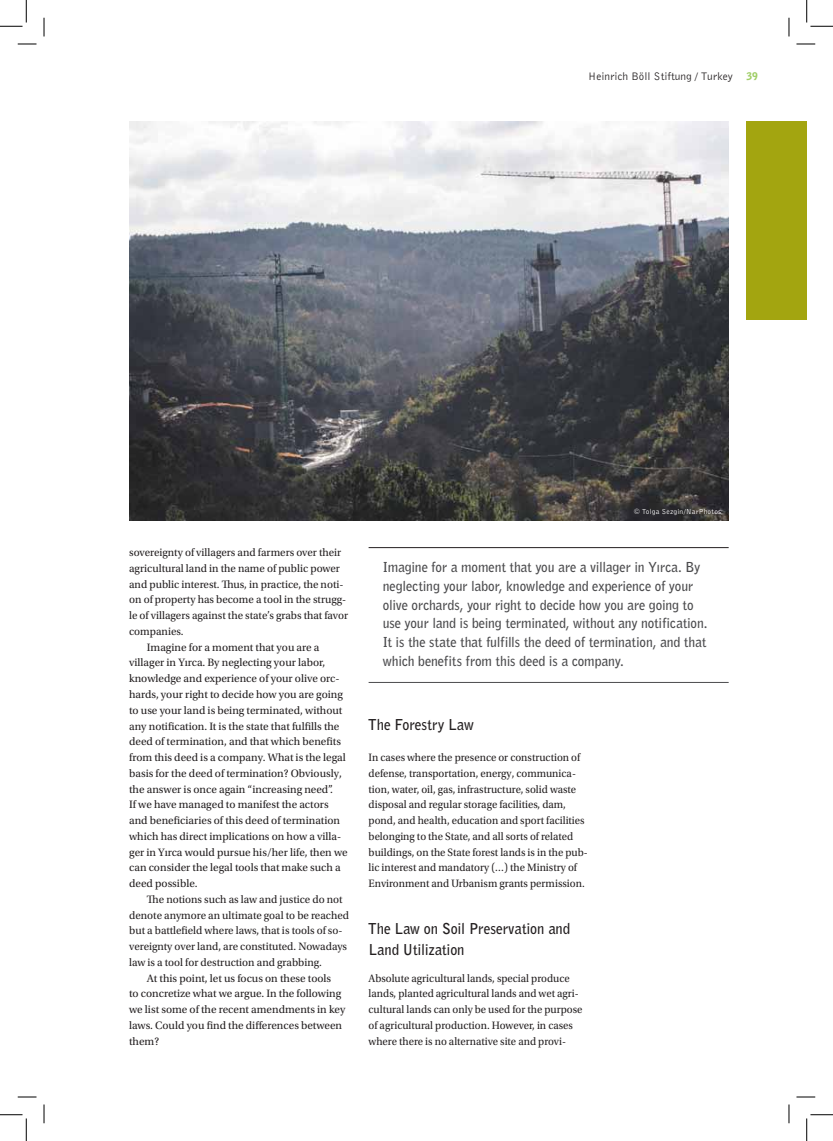
<style>
.page{position:relative;width:833px;height:1141px;background:#fff}
.page>*{position:absolute;margin:0;border:0;box-sizing:border-box;transform-origin:0 0}
.t1{font:700 15px/21px "Bell Gothic";letter-spacing:-.005em;color:#231f20;scale:.96 1}
.t2{font:700 13.75px/18.8px "Bell Gothic";letter-spacing:-.005em;color:#4c4c4e}
.t3{font:11.25px "Utopia Std";color:#231f20}
.t4{font:11.25px/15.8px "Utopia Std";color:#231f20;scale:.96 1}
.t5{font:11.25px "Bell Gothic";color:#231f20}
.t6{font:7.5px "Bell Gothic";letter-spacing:.02em;color:#fff}
.s1{font-weight:900;font-size:10.5px;color:#a0ce67}
</style>
<div class="page">
<div style="left:746px;top:121px;width:60px;height:199px;background:#a3a510"></div>
<hr style="left:368px;top:547px;width:360px;height:1px;background:#231f20">
<hr style="left:368px;top:682px;width:360px;height:1px;background:#4c4c4e">
<img style="left:129px;top:121px;width:599px;height:399px">
<svg style="left:18px;top:43px;width:18px;height:2px"></svg>
<svg style="left:796px;top:43px;width:18px;height:2px"></svg>
<svg style="left:18px;top:1096px;width:18px;height:1px"></svg>
<svg style="left:796px;top:1096px;width:18px;height:1px"></svg>
<svg style="left:43px;top:18px;width:2px;height:18px"></svg>
<svg style="left:43px;top:1104px;width:2px;height:19px"></svg>
<svg style="left:788px;top:18px;width:1px;height:18px"></svg>
<svg style="left:788px;top:1104px;width:1px;height:19px"></svg>
<svg style="left:0;top:0;width:27px;height:27px"></svg>
<svg style="left:0;top:1114px;width:27px;height:26px"></svg>
<svg style="left:806px;top:0;width:26px;height:27px"></svg>
<svg style="left:806px;top:1114px;width:26px;height:26px"></svg>
<p class="t5" style="left:588px;top:72px;width:171px">Heinrich Böll Stiftung / Turkey <span class="s1">39</span></p>
<p class="t3" style="left:129px;top:548px;width:213px">sovereignty of villagers and farmers over their</p>
<p class="t3" style="left:129px;top:564px;width:212px">agricultural land in the name of public power</p>
<p class="t3" style="left:129px;top:579px;width:216px">and public interest. Thus, in practice, the noti-</p>
<p class="t3" style="left:129px;top:595px;width:218px">on of property has become a tool in the strugg-</p>
<p class="t3" style="left:129px;top:611px;width:220px">le of villagers against the state’s grabs that favor</p>
<p class="t3" style="left:129px;top:627px;width:56px">companies.</p>
<p class="t3" style="left:147px;top:642px;width:174px">Imagine for a moment that you are a</p>
<p class="t3" style="left:129px;top:658px;width:197px">villager in Yırca. By neglecting your labor,</p>
<p class="t3" style="left:129px;top:674px;width:212px">knowledge and experience of your olive orc-</p>
<p class="t3" style="left:129px;top:690px;width:215px">hards, your right to decide how you are going</p>
<p class="t3" style="left:129px;top:705px;width:215px">to use your land is being terminated, without</p>
<p class="t3" style="left:129px;top:721px;width:212px">any notification. It is the state that fulfills the</p>
<p class="t3" style="left:129px;top:737px;width:213px">deed of termination, and that which benefits</p>
<p class="t3" style="left:129px;top:753px;width:218px">from this deed is a company. What is the legal</p>
<p class="t3" style="left:129px;top:768px;width:214px">basis for the deed of termination? Obviously,</p>
<p class="t3" style="left:129px;top:784px;width:205px">the answer is once again “increasing need”.</p>
<p class="t3" style="left:129px;top:800px;width:201px">If we have managed to manifest the actors</p>
<p class="t3" style="left:129px;top:816px;width:212px">and beneficiaries of this deed of termination</p>
<p class="t3" style="left:129px;top:831px;width:213px">which has direct implications on how a villa-</p>
<p class="t3" style="left:129px;top:847px;width:220px">ger in Yırca would pursue his/her life, then we</p>
<p class="t3" style="left:129px;top:863px;width:213px">can consider the legal tools that make such a</p>
<p class="t3" style="left:129px;top:879px;width:70px">deed possible.</p>
<p class="t3" style="left:147px;top:894px;width:197px">The notions such as law and justice do not</p>
<p class="t3" style="left:129px;top:910px;width:221px">denote anymore an ultimate goal to be reached</p>
<p class="t3" style="left:129px;top:926px;width:215px">but a battlefield where laws, that is tools of so-</p>
<p class="t3" style="left:129px;top:942px;width:219px">vereignty over land, are constituted. Nowadays</p>
<p class="t3" style="left:129px;top:957px;width:194px">law is a tool for destruction and grabbing.</p>
<p class="t3" style="left:147px;top:973px;width:186px">At this point, let us focus on these tools</p>
<p class="t3" style="left:129px;top:989px;width:213px">to concretize what we argue. In the following</p>
<p class="t3" style="left:129px;top:1005px;width:218px">we list some of the recent amendments in key</p>
<p class="t3" style="left:129px;top:1020px;width:214px">laws. Could you find the differences between</p>
<p class="t3" style="left:129px;top:1036px;width:32px">them?</p>
<p class="t6" style="left:633px;top:508px;width:89px">© Tolga Sezgin/NarPhotos</p>
<p class="t2" style="left:382px;top:558px;width:326px">Imagine for a moment that you are a villager in Yırca. By neglecting your labor, knowledge and experience of your olive orchards, your right to decide how you are going to use your land is being terminated, without any notification.<br>It is the state that fulfills the deed of termination, and that which benefits from this deed is a company.</p>
<h1 class="t1" style="left:368px;top:714px;width:111px">The Forestry Law</h1>
<p class="t4" style="left:368px;top:750px;width:230px">In cases where the presence or construction of defense, transportation, energy, communica&shy;tion, water, oil, gas, infrastructure, solid waste disposal and regular storage facilities, dam, pond, and health, education and sport facilities belonging to the State, and all sorts of related buildings, on the State forest lands is in the pub&shy;lic interest and mandatory (…) the Ministry of Environment and Urbanism grants permission.</p>
<h1 class="t1" style="left:368px;top:919px;width:211px">The Law on Soil Preservation and<br>Land Utilization</h1>
<p class="t4" style="left:368px;top:971px;width:224px">Absolute agricultural lands, special produce lands, planted agricultural lands and wet agri&shy;cultural lands can only be used for the purpose of agricultural production. However, in cases where there is no alternative site and provi-</p>
</div>
